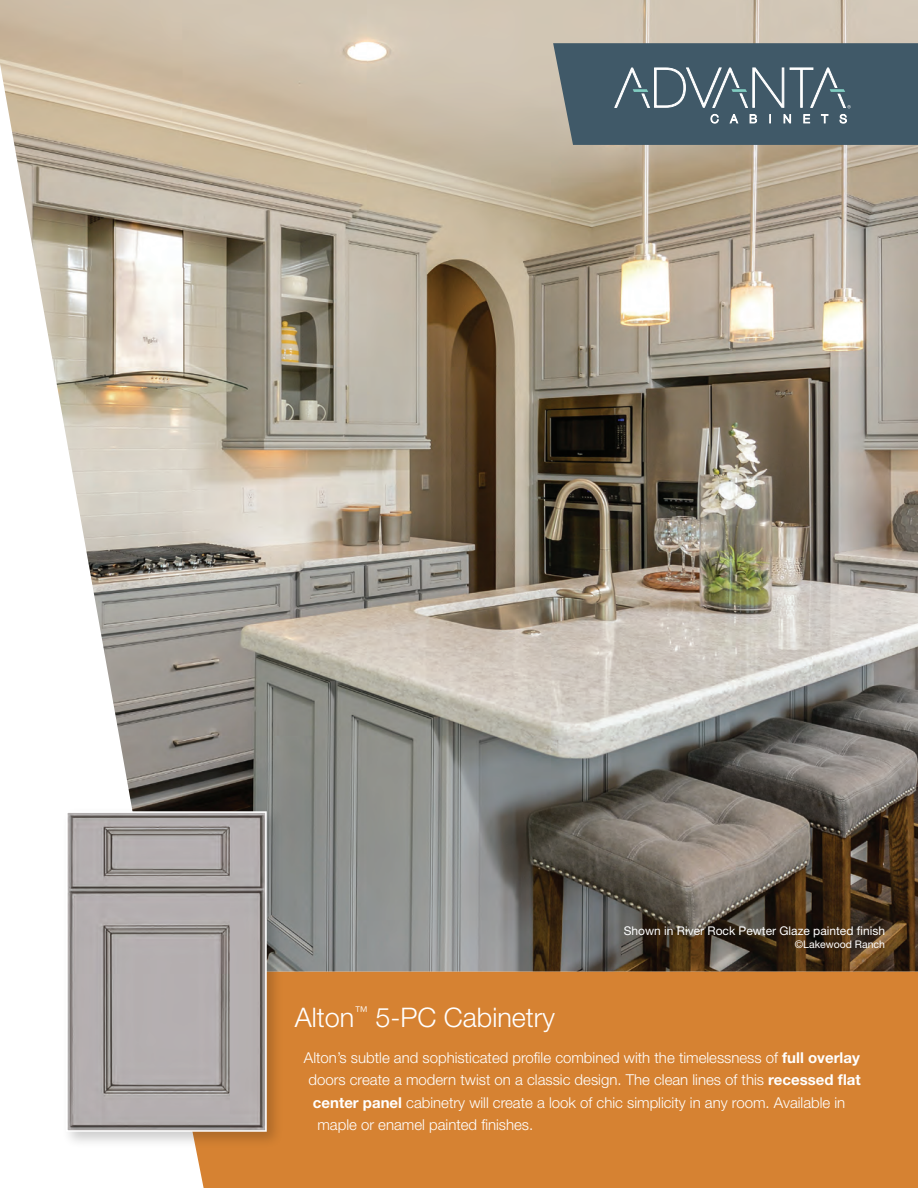
<style>
.page{position:relative;width:918px;height:1188px;background:#fff}
.page>*{position:absolute;margin:0;border:0;box-sizing:border-box;transform-origin:0 0}
.t1{font:300 27px "Helvetica Neue LT Std";color:#fff}
.t2{font:300 15px "Helvetica Neue LT Std";color:#fff}
.t3{font:12px "Helvetica Neue LT Std";color:#fff}
.t4{font:10.5px "Helvetica Neue LT Std";color:#fff}
.s1{font-weight:700}
</style>
<div class="page">
<img style="left:0;top:0;width:918px;height:972px">
<div style="left:195px;top:972px;width:723px;height:216px;background:#d68232"></div>
<div style="left:61px;top:806px;width:223px;height:342px;background:#040503;opacity:.2"></div>
<svg style="left:65px;top:811px;width:203px;height:321px;background:#aba6a6"></svg>
<svg style="left:553px;top:43px;width:365px;height:102px;background:#4e6572"></svg>
<p class="t3" style="left:624px;top:923px;width:263px">Shown in River Rock Pewter Glaze painted finish</p>
<p class="t4" style="left:795px;top:938px;width:92px">©Lakewood Ranch</p>
<p class="t1" style="left:295px;top:1001px;width:261px">Alton<sup>™</sup> 5-PC Cabinetry</p>
<p class="t2" style="left:304px;top:1048px;width:557px">Alton’s subtle and sophisticated profile combined with the timelessness of <span class="s1">full overlay</span></p>
<p class="t2" style="left:308px;top:1071px;width:554px">doors create a modern twist on a classic design. The clean lines of this <span class="s1">recessed flat</span></p>
<p class="t2" style="left:313px;top:1093px;width:534px"><span class="s1">center panel</span> cabinetry will create a look of chic simplicity in any room. Available in</p>
<p class="t2" style="left:317px;top:1116px;width:217px">maple or enamel painted finishes.</p>
</div>
